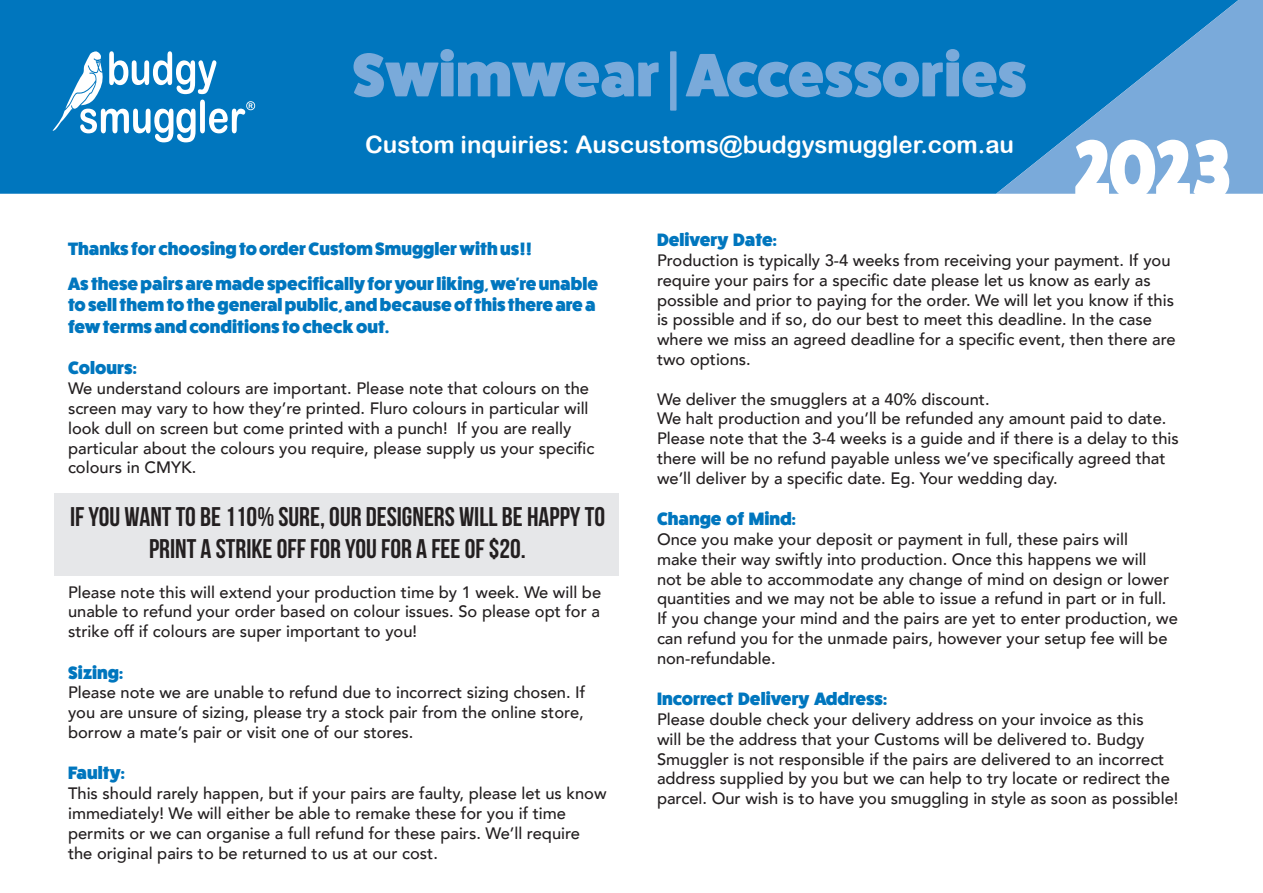
<style>
.page{position:relative;width:1263px;height:893px;background:#fff}
.page>*{position:absolute;margin:0;border:0;box-sizing:border-box;transform-origin:0 0}
.t1{font:800 82.5px "Fat Frank";color:#fff;scale:.84 1}
.t2{font:800 61.5px "Fat Frank";color:#7aaada}
.t3{font:27px/32.4px "Bebas Neue";color:#231f20;text-align:center}
.t4{font:24px "Arial Rounded MT Bold";color:#fff}
.t5{font:800 18px/21.6px "Fat Frank";color:#0076be}
.t6{font:500 16.5px/19.8px "Avenir";color:#231f20}
</style>
<div class="page">
<div style="left:0;top:0;width:996px;height:194px;background:#0076be"></div>
<svg style="left:53px;top:51px;width:202px;height:91px"></svg>
<svg style="left:996px;top:0;width:267px;height:194px;background:#4292cd"></svg>
<div style="left:54px;top:493px;width:565px;height:82px;background:#e6e7e9"></div>
<h2 class="t2" style="left:352px;top:41px;width:676px">Swimwear | Accessories</h2>
<h3 class="t4" style="left:365px;top:130px;width:650px">Custom inquiries: Auscustoms@budgysmuggler.com.au</h3>
<h1 class="t1" style="left:1074px;top:123px;width:188px">2023</h1>
<p class="t5" style="left:68px;top:239px;width:465px">Thanks for choosing to order Custom Smuggler with us!!</p>
<p class="t5" style="left:68px;top:273px;width:531px">As these pairs are made specifically for your liking, we're unable to sell them to the general public, and because of this there are a few terms and conditions to check out.</p>
<p class="t5" style="left:68px;top:357px;width:70px">Colours:</p>
<p class="t6" style="left:68px;top:378px;width:528px">We understand colours are important. Please note that colours on the screen may vary to how they’re printed. Fluro colours in particular will look dull on screen but come printed with a punch! If you are really particular about the colours you require, please supply us your specific colours in CMYK.</p>
<p class="t3" style="left:70px;top:500px;width:536px">IF YOU WANT TO BE 110% SURE, OUR DESIGNERS WILL BE HAPPY TO<br>PRINT A STRIKE OFF FOR YOU FOR A FEE OF $20.</p>
<p class="t6" style="left:68px;top:581px;width:535px;text-align:justify">Please note this will extend your production time by 1 week. We will be unable to refund your order based on colour issues. So please opt for a strike off if colours are super important to you!</p>
<p class="t5" style="left:68px;top:662px;width:57px">Sizing:</p>
<p class="t6" style="left:68px;top:682px;width:519px;text-align:justify">Please note we are unable to refund due to incorrect sizing chosen. If you are unsure of sizing, please try a stock pair from the online store, borrow a mate’s pair or visit one of our stores.</p>
<p class="t5" style="left:68px;top:762px;width:58px">Faulty:</p>
<p class="t6" style="left:68px;top:783px;width:540px">This should rarely happen, but if your pairs are faulty, please let us know immediately! We will either be able to remake these for you if time permits or we can organise a full refund for these pairs. We’ll require the original pairs to be returned to us at our cost.</p>
<p class="t5" style="left:657px;top:229px;width:121px">Delivery Date:</p>
<p class="t6" style="left:657px;top:249px;width:520px">Production is typically 3-4 weeks from receiving your payment. If you require your pairs for a specific date please let us know as early as possible and prior to paying for the order. We will let you know if this is possible and if so, do our best to meet this deadline. In the case where we miss an agreed deadline for a specific event, then there are two options.</p>
<p class="t6" style="left:657px;top:388px;width:334px">We deliver the smugglers at a 40% discount.</p>
<p class="t6" style="left:657px;top:408px;width:511px">We halt production and you’ll be refunded any amount paid to date.</p>
<p class="t6" style="left:657px;top:428px;width:523px">Please note that the 3-4 weeks is a guide and if there is a delay to this there will be no refund payable unless we’ve specifically agreed that we’ll deliver by a specific date. Eg. Your wedding day.</p>
<p class="t5" style="left:657px;top:508px;width:140px">Change of Mind:</p>
<p class="t6" style="left:657px;top:528px;width:514px">Once you make your deposit or payment in full, these pairs will make their way swiftly into production. Once this happens we will not be able to accommodate any change of mind on design or lower quantities and we may not be able to issue a refund in part or in full.</p>
<p class="t6" style="left:657px;top:608px;width:522px">If you change your mind and the pairs are yet to enter production, we can refund you for the unmade pairs, however your setup fee will be non-refundable.</p>
<p class="t5" style="left:657px;top:688px;width:232px">Incorrect Delivery Address:</p>
<p class="t6" style="left:657px;top:708px;width:523px">Please double check your delivery address on your invoice as this<br>will be the address that your Customs will be delivered to. Budgy Smuggler is not responsible if the pairs are delivered to an incorrect address supplied by you but we can help to try locate or redirect the parcel. Our wish is to have you smuggling in style as soon as possible!</p>
</div>
